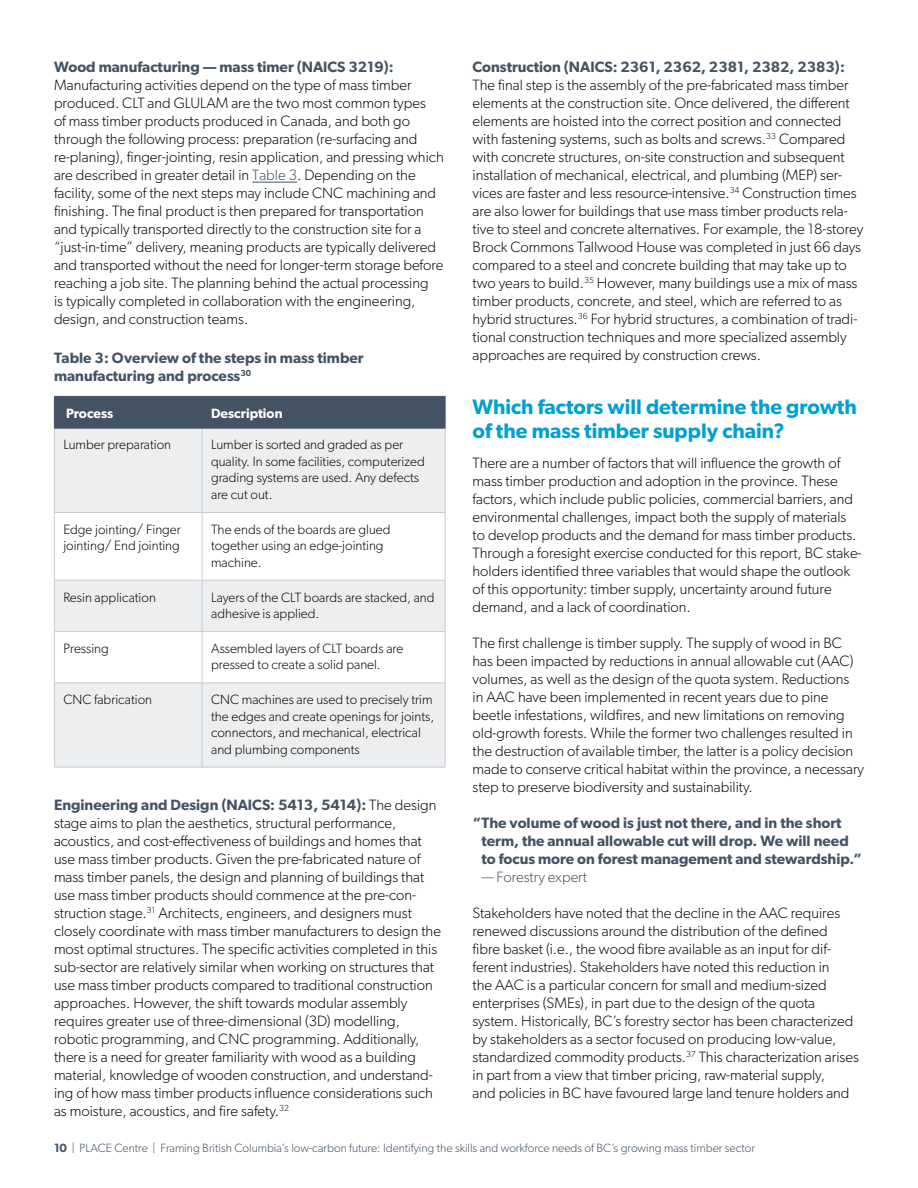
<style>
.page{position:relative;width:918px;height:1188px;background:#fff}
.page>*{position:absolute;margin:0;border:0;box-sizing:border-box;transform-origin:0 0}
.H2_no_numbers{font:600 21px/24px "Gibson";color:#00a0d2}
.Text{font:300 15px/18px "Gibson";color:#0a0a0a}
.Survey_Respondent_in_text_quote{font:600 15px/18px "Gibson";color:#435363}
.Figure_table_title{font:600 15px/18px "Gibson";color:#435363}
.Survey_Respondent_in_text_quote-2{font:300 15px "Gibson";color:#435363}
.Table_text_9pt{font:300 13.5px/16.5px "Gibson";color:#0a0a0a}
.Table_header_9pt{font:600 13.5px "Gibson";color:#fff}
.t1{font:300 12px "Gibson";color:#435363}
.s1{font-weight:600;color:#435363}
.s2{color:#435363}
.s3{font-weight:600}
</style>
<div class="page">
<hr style="left:252px;top:182px;width:45px;height:1px;background:#435363">
<div style="left:55px;top:397px;width:390px;height:31px;background:#435363"></div>
<svg style="left:55px;top:429px;width:390px;height:338px;fill:#eceeef"></svg>
<hr style="left:54px;top:396px;width:148px;height:1px;background:#435363">
<hr style="left:54px;top:397px;width:1px;height:31px;background:#435363">
<hr style="left:202px;top:396px;width:244px;height:1px;background:#435363">
<hr style="left:202px;top:397px;width:1px;height:31px;background:#435363">
<hr style="left:445px;top:397px;width:1px;height:31px;background:#435363">
<hr style="left:54px;top:429px;width:1px;height:83px;background:#c7cbd0">
<hr style="left:202px;top:429px;width:1px;height:83px;background:#c7cbd0">
<hr style="left:445px;top:429px;width:1px;height:83px;background:#c7cbd0">
<hr style="left:54px;top:512px;width:148px;height:1px;background:#c7cbd0">
<hr style="left:54px;top:513px;width:1px;height:67px;background:#c7cbd0">
<hr style="left:202px;top:512px;width:244px;height:1px;background:#c7cbd0">
<hr style="left:202px;top:513px;width:1px;height:67px;background:#c7cbd0">
<hr style="left:445px;top:513px;width:1px;height:67px;background:#c7cbd0">
<hr style="left:54px;top:580px;width:148px;height:1px;background:#c7cbd0">
<hr style="left:54px;top:581px;width:1px;height:50px;background:#c7cbd0">
<hr style="left:202px;top:580px;width:244px;height:1px;background:#c7cbd0">
<hr style="left:202px;top:581px;width:1px;height:50px;background:#c7cbd0">
<hr style="left:445px;top:581px;width:1px;height:50px;background:#c7cbd0">
<hr style="left:54px;top:631px;width:148px;height:1px;background:#c7cbd0">
<hr style="left:54px;top:632px;width:1px;height:50px;background:#c7cbd0">
<hr style="left:202px;top:631px;width:244px;height:1px;background:#c7cbd0">
<hr style="left:202px;top:632px;width:1px;height:50px;background:#c7cbd0">
<hr style="left:445px;top:632px;width:1px;height:50px;background:#c7cbd0">
<hr style="left:54px;top:682px;width:148px;height:1px;background:#c7cbd0">
<hr style="left:54px;top:683px;width:1px;height:84px;background:#c7cbd0">
<hr style="left:202px;top:682px;width:244px;height:1px;background:#c7cbd0">
<hr style="left:202px;top:683px;width:1px;height:84px;background:#c7cbd0">
<hr style="left:445px;top:683px;width:1px;height:84px;background:#c7cbd0">
<hr style="left:54px;top:767px;width:148px;height:1px;background:#c7cbd0">
<hr style="left:202px;top:767px;width:244px;height:1px;background:#c7cbd0">
<hr style="left:54px;top:428px;width:148px;height:1px;background:#435363">
<hr style="left:202px;top:428px;width:244px;height:1px;background:#435363">
<p class="Text" style="left:54px;top:58px;width:391px"><span class="s1">Wood manufacturing — mass timer (NAICS 3219):<br></span>Manufacturing activities depend on the type of mass timber produced. CLT and GLULAM are the two most common types<br>of mass timber products produced in Canada, and both go through the following process: preparation (re-surfacing and re-planing), finger-jointing, resin application, and pressing which are described in greater detail in <span class="s2">Table 3</span>. Depending on the facility, some of the next steps may include CNC machining and finishing. The final product is then prepared for transportation and typically transported directly to the construction site for a “just-in-time” delivery, meaning products are typically delivered and transported without the need for longer-term storage before reaching a job site. The planning behind the actual processing<br>is typically completed in collaboration with the engineering, design, and construction teams.</p>
<p class="Figure_table_title" style="left:54px;top:348px;width:311px">Table 3: Overview of the steps in mass timber manufacturing and process<sup>30</sup></p>
<p class="Table_header_9pt" style="left:66px;top:405px;width:49px">Process</p>
<p class="Table_header_9pt" style="left:211px;top:405px;width:73px">Description</p>
<p class="Table_text_9pt" style="left:63px;top:436px;width:109px">Lumber preparation</p>
<p class="Table_text_9pt" style="left:211px;top:436px;width:215px">Lumber is sorted and graded as per quality. In some facilities, computerized grading systems are used. Any defects are cut out.</p>
<p class="Table_text_9pt" style="left:63px;top:521px;width:119px">Edge jointing/ Finger jointing/ End jointing</p>
<p class="Table_text_9pt" style="left:211px;top:521px;width:181px">The ends of the boards are glued together using an edge-jointing machine.</p>
<p class="Table_text_9pt" style="left:63px;top:589px;width:94px">Resin application</p>
<p class="Table_text_9pt" style="left:211px;top:589px;width:225px">Layers of the CLT boards are stacked, and adhesive is applied.</p>
<p class="Table_text_9pt" style="left:63px;top:640px;width:47px">Pressing</p>
<p class="Table_text_9pt" style="left:211px;top:640px;width:194px">Assembled layers of CLT boards are pressed to create a solid panel.</p>
<p class="Table_text_9pt" style="left:63px;top:691px;width:90px">CNC fabrication</p>
<p class="Table_text_9pt" style="left:211px;top:691px;width:225px">CNC machines are used to precisely trim the edges and create openings for joints, connectors, and mechanical, electrical and plumbing components</p>
<p class="Text" style="left:54px;top:796px;width:389px"><span class="s1">Engineering and Design (NAICS: 5413, 5414):</span> The design stage aims to plan the aesthetics, structural performance, acoustics, and cost-effectiveness of buildings and homes that use mass timber products. Given the pre-fabricated nature of mass timber panels, the design and planning of buildings that use mass timber products should commence at the pre-con&shy;struction stage.<sup>31</sup> Architects, engineers, and designers must closely coordinate with mass timber manufacturers to design the most optimal structures. The specific activities completed in this sub-sector are relatively similar when working on structures that use mass timber products compared to traditional construction approaches. However, the shift towards modular assembly requires greater use of three-dimensional (3D) modelling, robotic programming, and CNC programming. Additionally, there is a need for greater familiarity with wood as a building material, knowledge of wooden construction, and understand&shy;ing of how mass timber products influence considerations such as moisture, acoustics, and fire safety.<sup>32</sup></p>
<p class="Text" style="left:472px;top:58px;width:392px"><span class="s1">Construction (NAICS: 2361, 2362, 2381, 2382, 2383):<br></span>The final step is the assembly of the pre-fabricated mass timber elements at the construction site. Once delivered, the different elements are hoisted into the correct position and connected with fastening systems, such as bolts and screws.<sup>33</sup> Compared with concrete structures, on-site construction and subsequent installation of mechanical, electrical, and plumbing (MEP) ser&shy;vices are faster and less resource-intensive.<sup>34</sup> Construction times are also lower for buildings that use mass timber products rela&shy;tive to steel and concrete alternatives. For example, the 18-storey Brock Commons Tallwood House was completed in just 66 days compared to a steel and concrete building that may take up to two years to build.<sup>35</sup> However, many buildings use a mix of mass timber products, concrete, and steel, which are referred to as hybrid structures.<sup>36</sup> For hybrid structures, a combination of tradi&shy;tional construction techniques and more specialized assembly approaches are required by construction crews.</p>
<h2 class="H2_no_numbers" style="left:472px;top:394px;width:386px">Which factors will determine the growth of the mass timber supply chain?</h2>
<p class="Text" style="left:472px;top:454px;width:391px">There are a number of factors that will influence the growth of mass timber production and adoption in the province. These factors, which include public policies, commercial barriers, and environmental challenges, impact both the supply of materials to develop products and the demand for mass timber products.<br>Through a foresight exercise conducted for this report, BC stake&shy;holders identified three variables that would shape the outlook of this opportunity: timber supply, uncertainty around future demand, and a lack of coordination.</p>
<p class="Text" style="left:472px;top:634px;width:393px">The first challenge is timber supply. The supply of wood in BC has been impacted by reductions in annual allowable cut (AAC) volumes, as well as the design of the quota system. Reductions in AAC have been implemented in recent years due to pine beetle infestations, wildfires, and new limitations on removing old-growth forests. While the former two challenges resulted in the destruction of available timber, the latter is a policy decision made to conserve critical habitat within the province, a necessary step to preserve biodiversity and sustainability.</p>
<p class="Survey_Respondent_in_text_quote" style="left:482px;top:813px;width:382px;text-indent:-9px">“The volume of wood is just not there, and in the short term, the annual allowable cut will drop. We will need to focus more on forest management and stewardship.”</p>
<p class="Survey_Respondent_in_text_quote-2" style="left:482px;top:868px;width:107px">— Forestry expert</p>
<p class="Text" style="left:472px;top:904px;width:388px">Stakeholders have noted that the decline in the AAC requires renewed discussions around the distribution of the defined fibre basket (i.e., the wood fibre available as an input for dif&shy;ferent industries). Stakeholders have noted this reduction in<br>the AAC is a particular concern for small and medium-sized enterprises (SMEs), in part due to the design of the quota system. Historically, BC’s forestry sector has been characterized by stakeholders as a sector focused on producing low-value, standardized commodity products.<sup>37</sup> This characterization arises in part from a view that timber pricing, raw-material supply,<br>and policies in BC have favoured large land tenure holders and</p>
<p class="t1" style="left:54px;top:1141px;width:702px"><span class="s3">10</span> | PLACE Centre | Framing British Columbia’s low-carbon future: Identifying the skills and workforce needs of BC’s growing mass timber sector</p>
</div>
